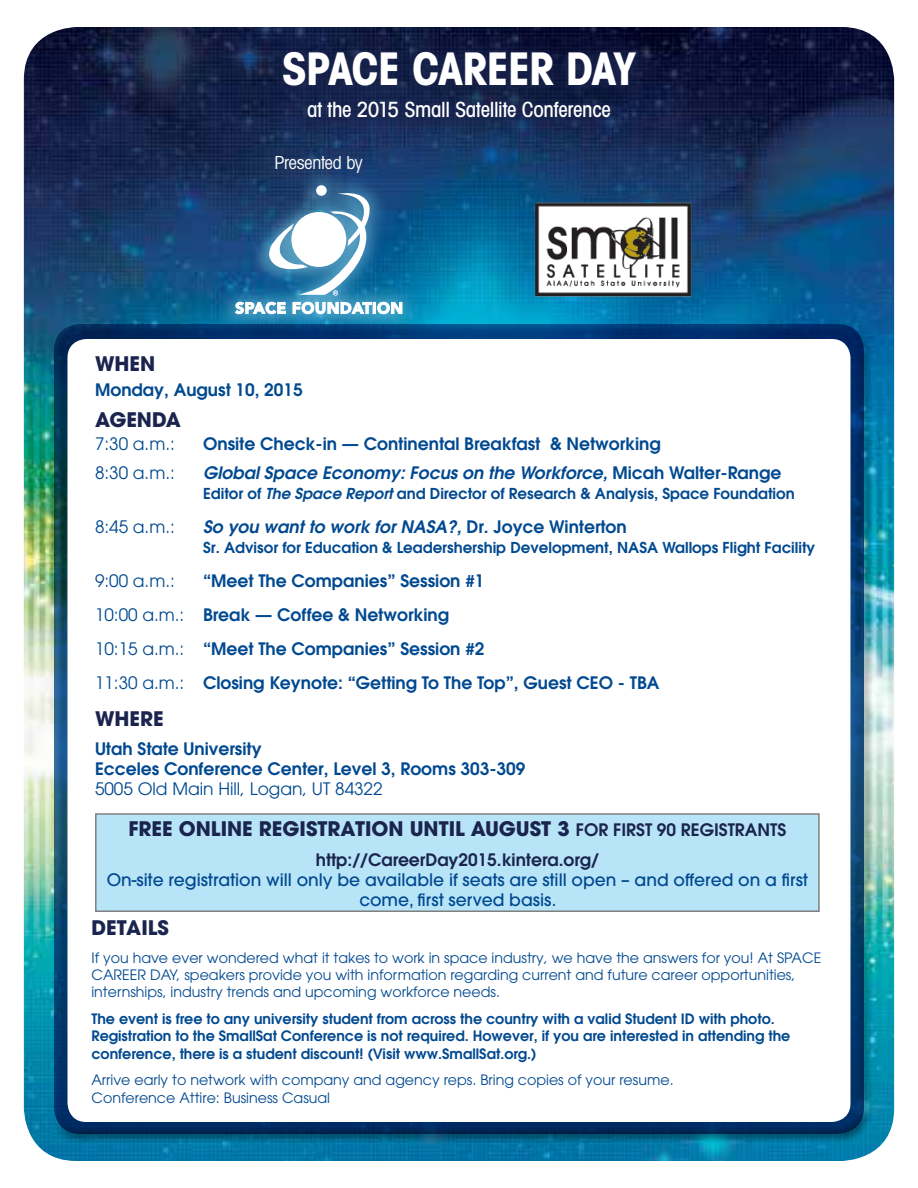
<style>
.page{position:relative;width:918px;height:1188px;background:#fff}
.page>*{position:absolute;margin:0;border:0;box-sizing:border-box;transform-origin:0 0}
.t1{font:700 condensed 45px "Avant Garde";letter-spacing:-.03em;color:#fff}
.t2{font:500 condensed 21px "Avant Garde";letter-spacing:-.01em;color:#fff}
.t3{font:700 19.95px "Avant Garde";color:#1a244e}
.t4{font:condensed 18px "Avant Garde";letter-spacing:-.01em;color:#fff}
.t5{font:600 17.1px/34px "Avant Garde";color:#004990}
.t6{font:500 17.1px/20px "Avant Garde";color:#004990;text-align:center}
.t7{font:italic 600 17.1px "Avant Garde";color:#004990}
.t8{font:17.1px "Avant Garde";color:#004990}
.t9{font:600 17.1px "Avant Garde";color:#1a244e}
.t10{font:600 15px "Avant Garde";color:#004990}
.t11{font:14.25px/17.2px "Avant Garde";color:#004990}
.t12{font:600 14.25px/17.2px "Avant Garde";color:#004990}
.s1{font-style:normal}
.s2{font-style:italic}
.s3{font-weight:400}
.s4{font-weight:600;font-size:17.1px}
</style>
<div class="page">
<img style="left:24px;top:27px;width:870px;height:1134px">
<div style="left:216px;top:166px;width:206px;height:168px;background:#6fbcd8;opacity:.75"></div>
<svg style="left:235px;top:302px;width:51px;height:11px"></svg>
<svg style="left:293px;top:302px;width:109px;height:11px"></svg>
<div style="left:316px;top:185px;width:11px;height:11px;background:#fff;border-radius:50%"></div>
<svg style="left:266px;top:192px;width:105px;height:103px"></svg>
<div style="left:291px;top:212px;width:55px;height:55px;background:#fff;border-radius:50%"></div>
<div style="left:43px;top:313px;width:823px;height:811px;background:#fff;opacity:.75"></div>
<div style="left:50px;top:328px;width:825px;height:817px;background:#000;opacity:.75"></div>
<div style="left:67px;top:339px;width:783px;height:783px;background:#fff;border-radius:19px"></div>
<div style="left:96px;top:814px;width:723px;height:97px;background:#b8e4f7"></div>
<div style="left:265px;top:34px;width:389px;height:102px;background:#1a244e;opacity:.65"></div>
<img style="left:533px;top:200px;width:161px;height:99px">
<h1 class="t1" style="left:282px;top:40px;width:356px">SPACE CAREER DAY</h1>
<h2 class="t2" style="left:307px;top:96px;width:305px">at the 2015 Small Satellite Conference</h2>
<p class="t4" style="left:275px;top:152px;width:90px">Presented by</p>
<h3 class="t3" style="left:95px;top:351px;width:62px">WHEN</h3>
<p class="t5" style="left:95px;top:373px;width:209px">Monday, August 10, 2015</p>
<h3 class="t3" style="left:95px;top:407px;width:87px">AGENDA</h3>
<p class="t8" style="left:95px;top:433px;width:81px">7:30 a.m.:</p>
<p class="t5" style="left:203px;top:426px;width:459px">Onsite Check-in — Continental Breakfast &amp; Networking</p>
<p class="t8" style="left:95px;top:463px;width:81px">8:30 a.m.:</p>
<p class="t7" style="left:203px;top:462px;width:580px">Global Space Economy: Focus on the Workforce, <span class="s1">Micah Walter-Range</span></p>
<p class="t10" style="left:203px;top:484px;width:593px">Editor of <span class="s2">The Space Report</span> and Director of Research &amp; Analysis, Space Foundation</p>
<p class="t8" style="left:95px;top:517px;width:81px">8:45 a.m.:</p>
<p class="t7" style="left:203px;top:516px;width:425px">So you want to work for NASA?, <span class="s1">Dr. Joyce Winterton</span></p>
<p class="t10" style="left:203px;top:538px;width:614px">Sr. Advisor for Education &amp; Leadershership Development, NASA Wallops Flight Facility</p>
<p class="t8" style="left:95px;top:571px;width:81px">9:00 a.m.:</p>
<p class="t5" style="left:95px;top:564px;width:566px;text-indent:108px">“Meet The Companies” Session #1<br><span class="s3">10:00 a.m.:</span> Break — Coffee &amp; Networking<br><span class="s3">10:15 a.m.:</span> “Meet The Companies” Session #2<br><span class="s3">11:30 a.m.:</span> Closing Keynote: “Getting To The Top”, Guest CEO - TBA</p>
<h3 class="t3" style="left:95px;top:706px;width:70px">WHERE</h3>
<p class="t5" style="left:95px;top:739px;width:432px;line-height:20px">Utah State University<br>Ecceles Conference Center, Level 3, Rooms 303-309</p>
<p class="t8" style="left:95px;top:779px;width:289px">5005 Old Main Hill, Logan, UT 84322</p>
<h3 class="t3" style="left:128px;top:816px;width:659px">FREE ONLINE REGISTRATION UNTIL AUGUST 3 <span class="s4">FOR FIRST 90 REGISTRANTS</span></h3>
<p class="t9" style="left:316px;top:848px;width:285px">http://CareerDay2015.kintera.org/</p>
<p class="t6" style="left:107px;top:870px;width:703px">On-site registration will only be available if seats are still open – and offered on a first come, first served basis.</p>
<h3 class="t3" style="left:91px;top:915px;width:79px">DETAILS</h3>
<p class="t11" style="left:91px;top:949px;width:731px">If you have ever wondered what it takes to work in space industry, we have the answers for you! At SPACE<br>CAREER DAY, speakers provide you with information regarding current and future career opportunities, internships, industry trends and upcoming workforce needs.</p>
<p class="t12" style="left:91px;top:1010px;width:700px">The event is free to any university student from across the country with a valid Student ID with photo.<br>Registration to the SmallSat Conference is not required. However, if you are interested in attending the conference, there is a student discount! (Visit www.SmallSat.org.)</p>
<p class="t11" style="left:91px;top:1071px;width:584px">Arrive early to network with company and agency reps. Bring copies of your resume.<br>Conference Attire: Business Casual</p>
</div>
